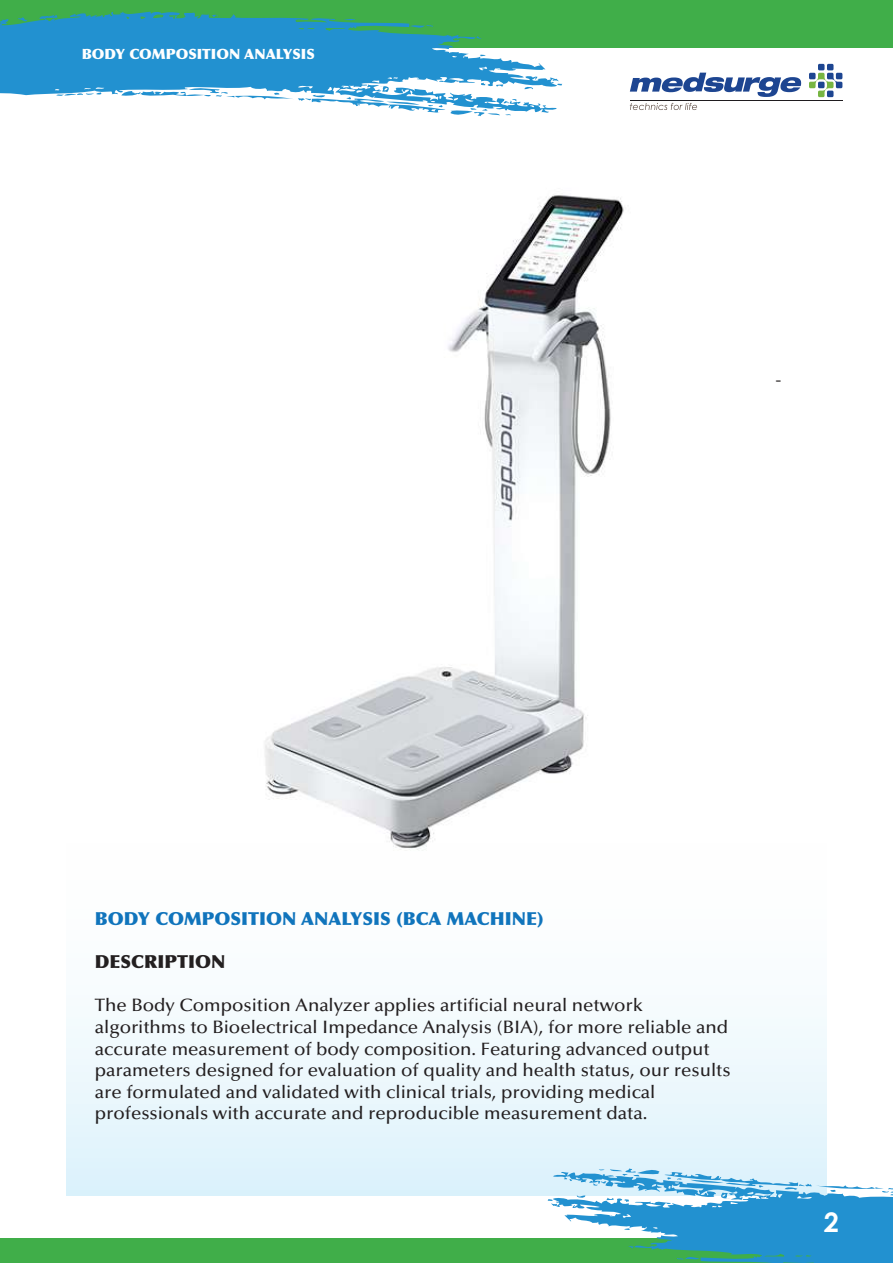
<style>
.page{position:relative;width:893px;height:1263px;background:#fff}
.page>*{position:absolute;margin:0;border:0;box-sizing:border-box;transform-origin:0 0}
.t1{font:700 27px "Century Gothic";color:#fff}
.t2{font:500 23.25px "Optima LT Std";color:#fff}
.t3{font:500 18px/21.6px "Optima LT Std";color:#231f20;scale:1.04 1}
.t4{font:900 18px "Optima LT Std";color:#1074bc}
.t5{font:900 18px "Optima LT Std";color:#231f20}
.t6{font:18px "Optima";color:#231f20}
.t7{font:900 14.25px "Optima LT Std";color:#fff}
</style>
<div class="page">
<img style="left:265px;top:195px;width:359px;height:642px">
<div style="left:67px;top:837px;width:759px;height:358px;background:linear-gradient(to bottom,#fffffe,#dff3fc)"></div>
<div style="left:0;top:0;width:892px;height:48px;background:#40ae49"></div>
<div style="left:0;top:1239px;width:892px;height:24px;background:#40ae49"></div>
<svg style="left:809px;top:64px;width:33px;height:33px"></svg>
<svg style="left:630px;top:103px;width:67px;height:7px"></svg>
<svg style="left:630px;top:73px;width:171px;height:24px"></svg>
<svg style="left:0;top:11px;width:559px;height:102px;fill:#2291d0"></svg>
<svg style="left:211px;top:14px;width:7px;height:3px"></svg>
<svg style="left:410px;top:24px;width:23px;height:6px"></svg>
<svg style="left:480px;top:54px;width:6px;height:2px"></svg>
<svg style="left:121px;top:83px;width:395px;height:33px"></svg>
<svg style="left:548px;top:1168px;width:344px;height:95px"></svg>
<p class="t7" style="left:82px;top:45px;width:235px">BODY COMPOSITION ANALYSIS</p>
<p class="t2" style="left:70px;top:46px;width:259px">Biohazard Spill Kit Multi</p>
<p class="t6" style="left:775px;top:369px;width:7px">-</p>
<p class="t4" style="left:95px;top:907px;width:450px">BODY COMPOSITION ANALYSIS (BCA MACHINE)</p>
<p class="t5" style="left:95px;top:951px;width:132px">DESCRIPTION</p>
<p class="t3" style="left:95px;top:995px;width:613px">The Body Composition Analyzer applies artificial neural network algorithms to Bioelectrical Impedance Analysis (BIA), for more reliable and accurate measurement of body composition. Featuring advanced output parameters designed for evaluation of quality and health status, our results are formulated and validated with clinical trials, providing medical professionals with accurate and reproducible measurement data.</p>
<h1 class="t1" style="left:824px;top:1202px;width:17px">2</h1>
</div>
